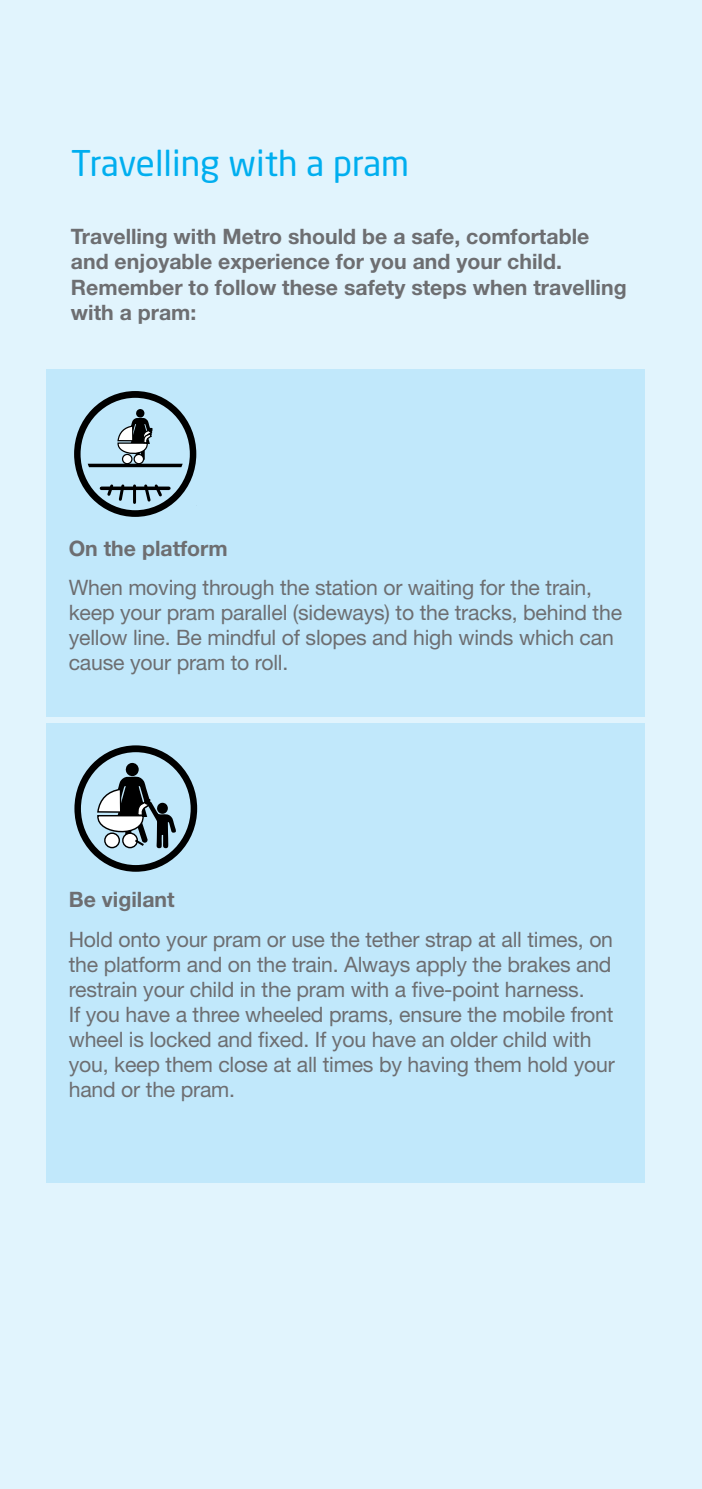
<style>
.page{position:relative;width:702px;height:1489px;background:#fff}
.page>*{position:absolute;margin:0;border:0;box-sizing:border-box;transform-origin:0 0}
.t1{font:35px "Neo Sans Std";color:#00aeef}
.t2{font:21.25px/25px "Helvetica Neue LT";letter-spacing:-.01em;color:#6d6e71}
.t3{font:700 21.25px/25.5px "Helvetica Neue LT";color:#6d6e71}
</style>
<div class="page">
<div style="left:0;top:0;width:702px;height:1488px;background:#e1f4fd"></div>
<div style="left:46px;top:723px;width:599px;height:459px;background:#c1e8fb"></div>
<div style="left:46px;top:369px;width:599px;height:347px;background:#c1e8fb"></div>
<svg style="left:74px;top:391px;width:123px;height:126px"></svg>
<svg style="left:74px;top:745px;width:123px;height:126px"></svg>
<h1 class="t1" style="left:71px;top:141px;width:340px">Travelling with a pram</h1>
<p class="t3" style="left:71px;top:223px;width:557px">Travelling with Metro should be a safe, comfortable and enjoyable experience for you and your child.<br>Remember to follow these safety steps when travelling with a pram:</p>
<p class="t3" style="left:69px;top:534px;width:160px">On the platform</p>
<p class="t2" style="left:69px;top:574px;width:555px">When moving through the station or waiting for the train, keep your pram parallel (sideways) to the tracks, behind the yellow line. Be mindful of slopes and high winds which can cause your pram to roll.</p>
<p class="t3" style="left:69px;top:886px;width:107px">Be vigilant</p>
<p class="t2" style="left:69px;top:926px;width:547px">Hold onto your pram or use the tether strap at all times, on the platform and on the train. Always apply the brakes and restrain your child in the pram with a five-point harness.<br>If you have a three wheeled prams, ensure the mobile front wheel is locked and fixed. If you have an older child with you, keep them close at all times by having them hold your hand or the pram.</p>
</div>
